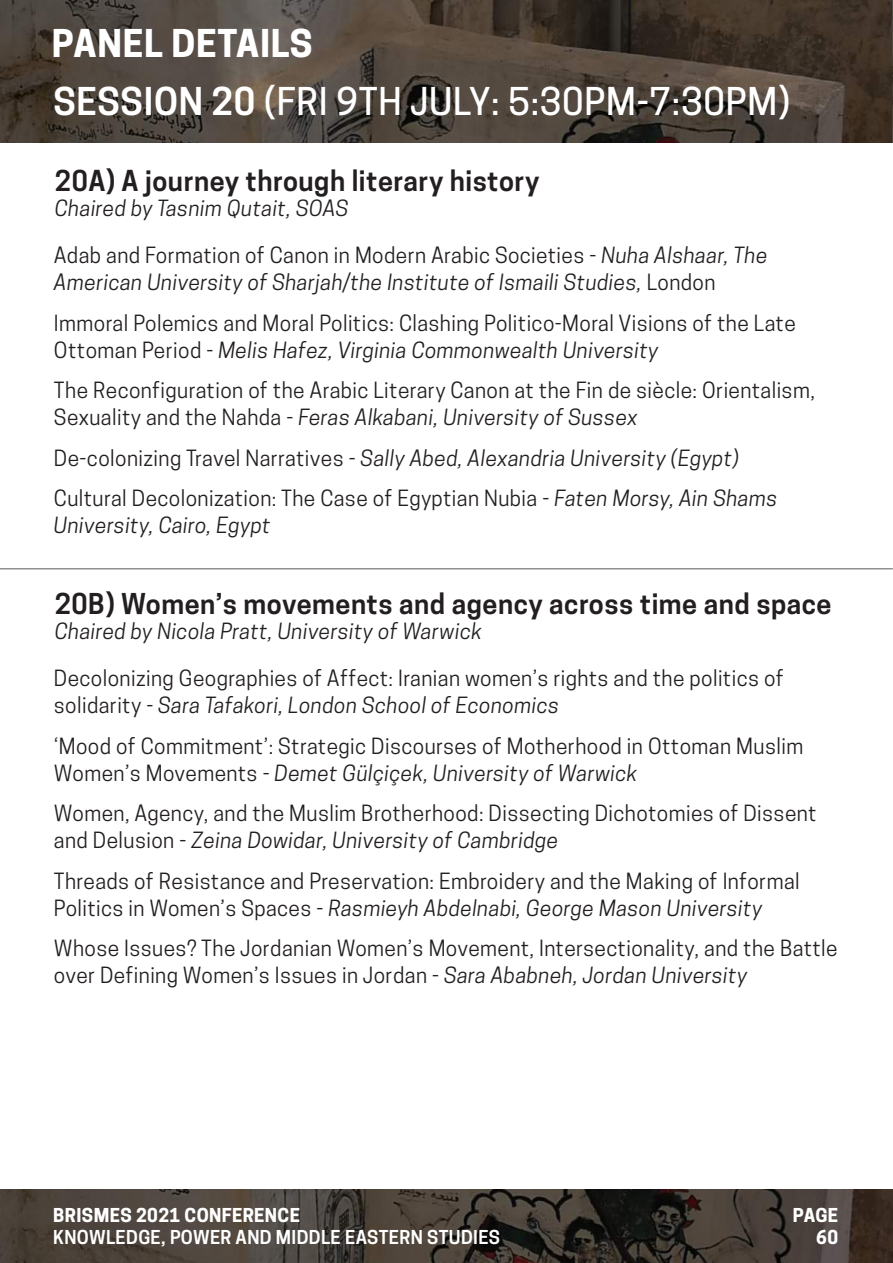
<style>
.page{position:relative;width:893px;height:1263px;background:#fff}
.page>*{position:absolute;margin:0;border:0;box-sizing:border-box;transform-origin:0 0}
.t1{font:500 36px "Cooper Hewitt";letter-spacing:.02em;color:#fff}
.t2{font:700 36px "Cooper Hewitt";letter-spacing:.02em;color:#fff}
.t3{font:600 27px "Cooper Hewitt";letter-spacing:.02em;color:#231f20}
.t4{font:21px/27px "Cooper Hewitt";letter-spacing:.02em;color:#231f20}
.t5{font:italic 21px/27px "Cooper Hewitt";letter-spacing:.02em;color:#231f20}
.t6{font:600 18px "Cooper Hewitt";letter-spacing:.02em;color:#fff}
.t7{font:700 18px/21.6px "Cooper Hewitt";letter-spacing:.02em;color:#fff;text-align:right}
.s1{font-weight:600}
.s2{font-style:normal}
.s3{font-style:italic}
</style>
<div class="page">
<img style="left:0;top:1189px;width:893px;height:74px">
<img style="left:0;top:0;width:892px;height:143px">
<hr style="left:892px;top:0;width:1px;height:143px;background:#231f20">
<hr style="left:0;top:568px;width:893px;height:1px;background:#231f20">
<h1 class="t2" style="left:52px;top:23px;width:262px">PANEL DETAILS</h1>
<h1 class="t1" style="left:53px;top:80px;width:738px"><span class="s1">SESSION 20</span> (FRI 9TH JULY: 5:30PM-7:30PM)</h1>
<p class="t3" style="left:55px;top:165px;width:486px">20A) A journey through literary history</p>
<p class="t5" style="left:55px;top:195px;width:295px">Chaired by Tasnim Qutait, SOAS</p>
<p class="t5" style="left:54px;top:242px;width:715px"><span class="s2">Adab and Formation of Canon in Modern Arabic Societies -</span> Nuha Alshaar, The<br>American University of Sharjah/the Institute of Ismaili Studies, <span class="s2">London</span></p>
<p class="t4" style="left:54px;top:309px;width:743px">Immoral Polemics and Moral Politics: Clashing Politico-Moral Visions of the Late<br>Ottoman Period - <span class="s3">Melis Hafez, Virginia Commonwealth University</span></p>
<p class="t4" style="left:54px;top:377px;width:762px">The Reconfiguration of the Arabic Literary Canon at the Fin de siècle: Orientalism,<br>Sexuality and the Nahda - <span class="s3">Feras Alkabani, University of Sussex</span></p>
<p class="t4" style="left:54px;top:438px;width:725px;line-height:40.5px">De-colonizing Travel Narratives - <span class="s3">Sally Abed, Alexandria University (Egypt)<br></span>Cultural Decolonization: The Case of Egyptian Nubia - <span class="s3">Faten Morsy, Ain Shams</span></p>
<p class="t5" style="left:54px;top:512px;width:218px">University, Cairo, Egypt</p>
<p class="t3" style="left:55px;top:588px;width:778px">20B) Women’s movements and agency across time and space</p>
<p class="t5" style="left:55px;top:618px;width:429px">Chaired by Nicola Pratt, University of Warwick</p>
<p class="t4" style="left:54px;top:665px;width:731px">Decolonizing Geographies of Affect: Iranian women’s rights and the politics of solidarity - <span class="s3">Sara Tafakori, London School of Economics</span></p>
<p class="t4" style="left:54px;top:732px;width:751px">‘Mood of Commitment’: Strategic Discourses of Motherhood in Ottoman Muslim<br>Women’s Movements - <span class="s3">Demet Gülçiçek, University of Warwick</span></p>
<p class="t4" style="left:54px;top:800px;width:764px">Women, Agency, and the Muslim Brotherhood: Dissecting Dichotomies of Dissent and Delusion - <span class="s3">Zeina Dowidar, University of Cambridge</span></p>
<p class="t4" style="left:54px;top:867px;width:747px">Threads of Resistance and Preservation: Embroidery and the Making of Informal<br>Politics in Women’s Spaces - <span class="s3">Rasmieyh Abdelnabi, George Mason University</span></p>
<p class="t4" style="left:54px;top:935px;width:785px">Whose Issues? The Jordanian Women’s Movement, Intersectionality, and the Battle over Defining Women’s Issues in Jordan - <span class="s3">Sara Ababneh, Jordan University</span></p>
<p class="t7" style="left:53px;top:1204px;width:248px">BRISMES 2021 CONFERENCE</p>
<p class="t6" style="left:53px;top:1226px;width:448px">KNOWLEDGE, POWER AND MIDDLE EASTERN STUDIES</p>
<p class="t7" style="left:793px;top:1204px;width:47px">PAGE<br>60</p>
</div>
